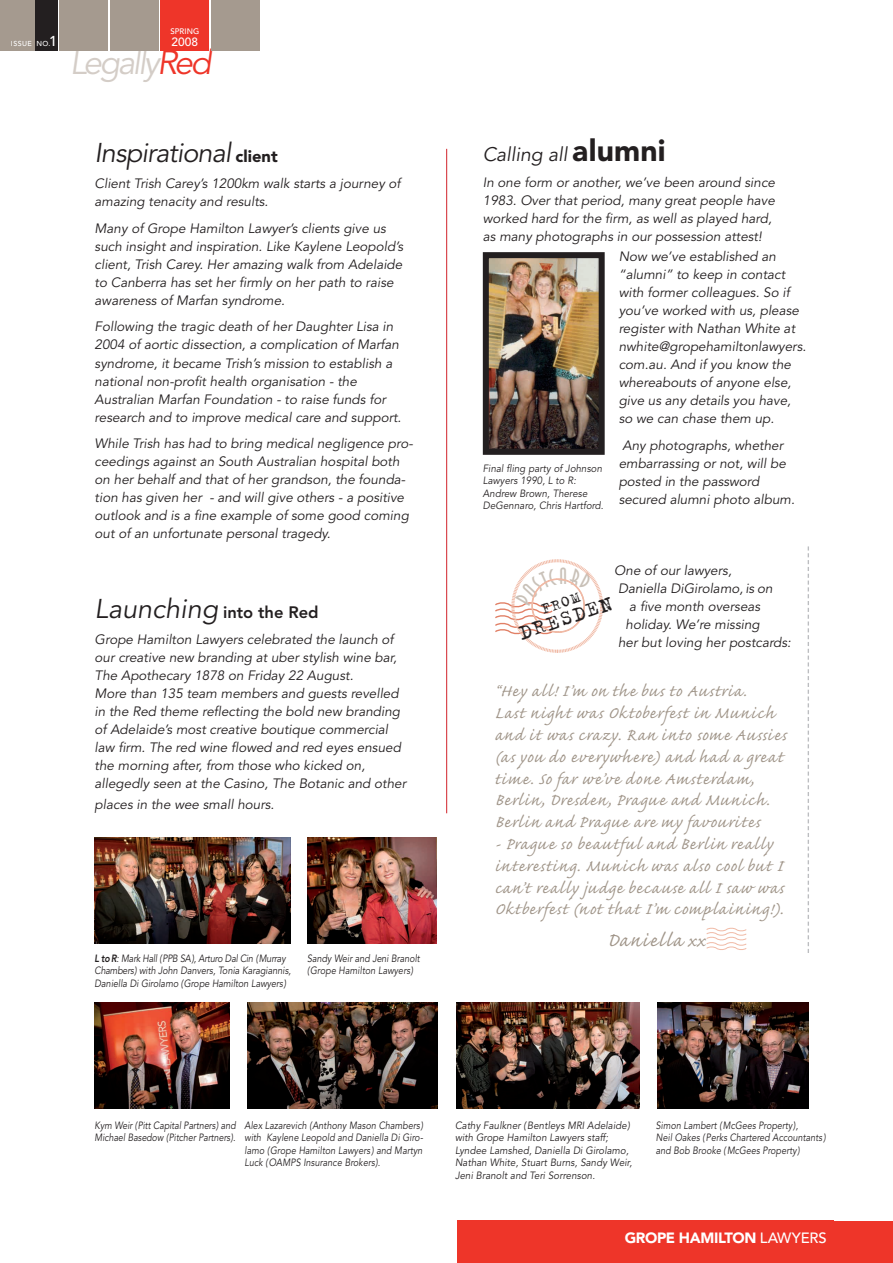
<style>
.page{position:relative;width:893px;height:1263px;background:#fff}
.page>*{position:absolute;margin:0;border:0;box-sizing:border-box;transform-origin:0 0}
.t1{font:italic 33.75px "Avenir";letter-spacing:-.075em;color:#d4cdc7}
.t2{font:italic 27px "Avenir";letter-spacing:-.03em;color:#231f20}
.t3{font:24.45px "Caflisch Script Pro";letter-spacing:.06em;color:#a09589}
.t4{font:22.95px "Trixie";color:#231f20}
.t5{font:22.95px "Anna";color:#c9c1b8}
.t6{font:21.15px/21.8px "Caflisch Script Pro";letter-spacing:.06em;color:#a09589}
.t7{font:italic 19.5px "Avenir";letter-spacing:-.005em;color:#231f20}
.t8{font:16.65px "Trixie";color:#231f20}
.t9{font:800 16.5px "Avenir";color:#231f20}
.t10{font:900 14.85px "Avenir";letter-spacing:-.025em;color:#fff}
.t11{font:italic 13.5px/18px "Avenir";color:#231f20}
.t12{font:500 11.85px "Avenir";color:#fff}
.t13{font:italic 10.5px/12.6px "Avenir";letter-spacing:.01em;color:#231f20;scale:.85 1}
.t14{font:italic 10.5px/12.6px "Avenir";letter-spacing:.01em;color:#231f20;scale:.92 1}
.t15{font:italic 10.5px/12.6px "Avenir";letter-spacing:.01em;color:#231f20;scale:.84 1}
.t16{font:500 7.95px "Avenir";letter-spacing:.01em;color:#fff}
.t17{font:500 7.2px "Avenir";letter-spacing:.065em;color:#fff}
.s1{font-size:14.25px}
.s2{color:#ee3529}
.s3{font-weight:900;font-style:normal;font-size:16.5px}
.s4{font-weight:400;font-style:italic;font-size:27px}
.s5{font-weight:800}
.s6{font-weight:900;font-style:normal;font-size:30px}
.s7{font-size:21.75px}
.s8{font-weight:500}
</style>
<div class="page">
<img style="left:95px;top:837px;width:195px;height:106px">
<img style="left:308px;top:837px;width:128px;height:106px">
<img style="left:456px;top:1002px;width:184px;height:106px">
<img style="left:658px;top:1002px;width:150px;height:106px">
<img style="left:248px;top:1002px;width:190px;height:106px">
<img style="left:95px;top:1002px;width:135px;height:106px">
<img style="left:490px;top:259px;width:108px;height:189px">
<div style="left:483px;top:252px;width:122px;height:203px;border:6px solid #231f20"></div>
<hr style="left:446px;top:149px;width:1px;height:664px;background:#d1232a">
<svg style="left:706px;top:927px;width:41px;height:23px"></svg>
<svg style="left:808px;top:546px;width:1px;height:407px"></svg>
<div style="left:0;top:0;width:57px;height:51px;background:#a59a8f"></div>
<div style="left:59px;top:0;width:49px;height:51px;background:#a59a8f"></div>
<div style="left:110px;top:0;width:48px;height:51px;background:#a59a8f"></div>
<div style="left:161px;top:0;width:48px;height:51px;background:#ee3529"></div>
<div style="left:211px;top:0;width:48px;height:51px;background:#a59a8f"></div>
<div style="left:35px;top:0;width:22px;height:51px;background:#231f20"></div>
<div style="left:457px;top:1220px;width:436px;height:43px;background:#ee3529"></div>
<svg style="left:495px;top:559px;width:109px;height:94px"></svg>
<p class="t17" style="left:11px;top:39px;width:48px">ISSUE NO.<span class="s1">1</span></p>
<p class="t16" style="left:170px;top:27px;width:30px">SPRING</p>
<p class="t12" style="left:171px;top:35px;width:28px">2008</p>
<h1 class="t1" style="left:69px;top:43px;width:143px">Legally<span class="s2">Red</span></h1>
<p class="t2" style="left:95px;top:137px;width:185px">Inspirational <span class="s3">client</span></p>
<p class="t11" style="left:95px;top:175px;width:308px">Client Trish Carey’s 1200km walk starts a journey of amazing tenacity and results.</p>
<p class="t11" style="left:95px;top:220px;width:310px">Many of Grope Hamilton Lawyer’s clients give us such insight and inspiration. Like Kaylene Leopold’s client, Trish Carey. Her amazing walk from Adelaide to Canberra has set her firmly on her path to raise awareness of Marfan syndrome.</p>
<p class="t11" style="left:95px;top:318px;width:308px">Following the tragic death of her Daughter Lisa in 2004 of aortic dissection, a complication of Marfan syndrome, it became Trish’s mission to establish a national non-profit health organisation - the Australian Marfan Foundation - to raise funds for research and to improve medical care and support.</p>
<p class="t11" style="left:95px;top:435px;width:320px">While Trish has had to bring medical negligence pro&shy;ceedings against an South Australian hospital both on her behalf and that of her grandson, the founda&shy;tion has given her - and will give others - a positive outlook and is a fine example of some good coming out of an unfortunate personal tragedy.</p>
<p class="t9" style="left:95px;top:602px;width:226px"><span class="s4">Launching</span> into the Red</p>
<p class="t11" style="left:95px;top:631px;width:313px">Grope Hamilton Lawyers celebrated the launch of our creative new branding at uber stylish wine bar, The Apothecary 1878 on Friday 22 August.<br>More than 135 team members and guests revelled in the Red theme reflecting the bold new branding of Adelaide’s most creative boutique commercial law firm. The red wine flowed and red eyes ensued the morning after, from those who kicked on, allegedly seen at the Casino, The Botanic and other</p>
<p class="t11" style="left:95px;top:796px;width:181px">places in the wee small hours.</p>
<p class="t13" style="left:95px;top:952px;width:233px"><span class="s5">L to R</span>: Mark Hall (PPB SA), Arturo Dal Cin (Murray<br>Chambers) with John Danvers, Tonia Karagiannis,<br>Daniella Di Girolamo (Grope Hamilton Lawyers)</p>
<p class="t13" style="left:307px;top:952px;width:134px">Sandy Weir and Jeni Branolt (Grope Hamilton Lawyers)</p>
<p class="t7" style="left:483px;top:143px;width:184px">Calling all <span class="s6">alumni</span></p>
<p class="t11" style="left:483px;top:174px;width:294px">In one form or another, we’ve been around since 1983. Over that period, many great people have worked hard for the firm, as well as played hard, as many photographs in our possession attest!</p>
<p class="t14" style="left:483px;top:462px;width:133px">Final fling party of Johnson<br>Lawyers 1990, L to R:<br>Andrew Brown, Therese<br>DeGennaro, Chris Hartford.</p>
<p class="t11" style="left:619px;top:248px;width:189px">Now we’ve established an “alumni” to keep in contact with former colleagues. So if you’ve worked with us, please register with Nathan White at nwhite@gropehamiltonlawyers. com.au. And if you know the whereabouts of anyone else, give us any details you have, so we can chase them up.</p>
<p class="t11" style="left:619px;top:436px;width:178px">Any photographs, whether embarrassing or not, will be posted in the password secured alumni photo album.</p>
<p class="t11" style="left:614px;top:561px;width:119px">One of our lawyers,</p>
<p class="t11" style="left:618px;top:579px;width:156px">Daniella DiGirolamo, is on</p>
<p class="t11" style="left:629px;top:597px;width:133px">a five month overseas</p>
<p class="t11" style="left:625px;top:615px;width:136px">holiday. We’re missing</p>
<p class="t11" style="left:618px;top:633px;width:174px">her but loving her postcards:</p>
<p class="t6" style="left:495px;top:682px;width:293px">“Hey all! I’m on the bus to Austria.<br>Last night was Oktoberfest in Munich and it was crazy. Ran into some Aussies (as you do everywhere) and had a great time. So far we’ve done Amsterdam, Berlin, Dresden, Prague and Munich.<br>Berlin and Prague are my favourites</p>
<p class="t6" style="left:495px;top:835px;width:291px">- Prague so beautful and Berlin really interesting. Munich was also cool but I can’t really judge because all I saw was Oktberfest (not that I’m complaining!).</p>
<p class="t3" style="left:607px;top:928px;width:100px">Daniella <span class="s7">xx</span></p>
<p class="t5" style="left:558px;top:564px;width:10px">a</p>
<p class="t8" style="left:538px;top:599px;width:41px;rotate:-19deg">from</p>
<p class="t4" style="left:514px;top:619px;width:99px;rotate:-19deg">Dresden</p>
<p class="t15" style="left:95px;top:1119px;width:170px">Kym Weir (Pitt Capital Partners) and</p>
<p class="t15" style="left:95px;top:1131px;width:169px">Michael Basedow (Pitcher Partners).</p>
<p class="t13" style="left:244px;top:1119px;width:212px;text-align:justify">Alex Lazarevich (Anthony Mason Chambers) with Kaylene Leopold and Daniella Di Giro&shy;lamo (Grope Hamilton Lawyers) and Martyn Luck (OAMPS Insurance Brokers).</p>
<p class="t14" style="left:455px;top:1119px;width:194px">Cathy Faulkner (Bentleys MRI Adelaide) with Grope Hamilton Lawyers staff; Lyndee Lamshed, Daniella Di Girolamo, Nathan White, Stuart Burns, Sandy Weir, Jeni Branolt and Teri Sorrenson.</p>
<p class="t15" style="left:656px;top:1119px;width:204px">Simon Lambert (McGees Property),<br>Neil Oakes (Perks Chartered Accountants) and Bob Brooke (McGees Property)</p>
<p class="t10" style="left:625px;top:1229px;width:203px">grope hamilton <span class="s8">LAWYERS</span></p>
</div>
